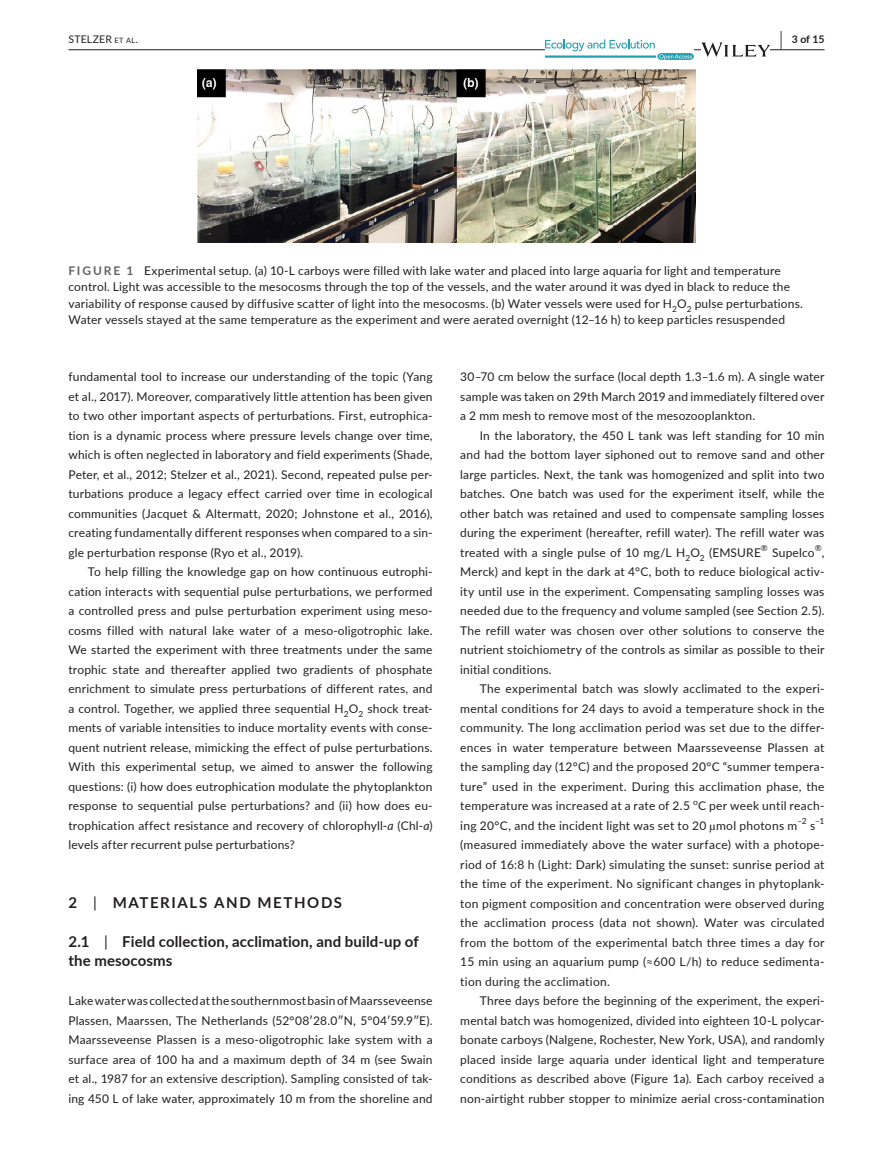
<style>
.page{position:relative;width:893px;height:1174px;background:#fff}
.page>*{position:absolute;margin:0;border:0;box-sizing:border-box;transform-origin:0 0}
.t1{font:700 15px/19.5px "Lato";letter-spacing:.01em;color:#231f20}
.t2{font:700 15px "Lato";letter-spacing:.11em;color:#231f20}
.t3{font:12px/19.5px "Lato";letter-spacing:.015em;color:#231f20;text-align:justify}
.t4{font:10.5px "Lato";letter-spacing:.015em;color:#231f20}
.t5{font:700 10.5px "Lato";color:#231f20}
.t6{font:8.4px "Lato";color:#231f20}
.s1{font-size:7.35px}
.s2{font-size:19.5px}
.s3{font-weight:700;color:#636366}
.s4{font-style:italic}
.s5{font-weight:400}
.s6{font-family:"STIX"}
</style>
<div class="page">
<hr style="left:68px;top:49px;width:756px;height:1px;background:#231f20">
<svg style="left:545px;top:39px;width:149px;height:21px"></svg>
<svg style="left:701px;top:42px;width:69px;height:15px"></svg>
<img style="left:198px;top:69px;width:497px;height:173px">
<p class="t4" style="left:68px;top:31px;width:71px">STELZER <span class="s1">et al</span>.</p>
<p class="t5" style="left:780px;top:31px;width:46px"><span class="s2">|</span> 3 of 15</p>
<p class="t3" style="left:68px;top:261px;width:736px;line-height:16.5px;text-align:left"><span class="s3">FIGURE 1</span> Experimental setup. (a) 10-L carboys were filled with lake water and placed into large aquaria for light and temperature control. Light was accessible to the mesocosms through the top of the vessels, and the water around it was dyed in black to reduce the variability of response caused by diffusive scatter of light into the mesocosms. (b) Water vessels were used for H<sub>2</sub>O<sub>2</sub> pulse perturbations.<br>Water vessels stayed at the same temperature as the experiment and were aerated overnight (12–16 h) to keep particles resuspended</p>
<p class="t3" style="left:68px;top:366px;width:366px">fundamental tool to increase our understanding of the topic (Yang et al., 2017). Moreover, comparatively little attention has been given to two other important aspects of perturbations. First, eutrophica&shy;tion is a dynamic process where pressure levels change over time, which is often neglected in laboratory and field experiments (Shade, Peter, et al., 2012; Stelzer et al., 2021). Second, repeated pulse per&shy;turbations produce a legacy effect carried over time in ecological communities (Jacquet &amp; Altermatt, 2020; Johnstone et al., 2016), creating fundamentally different responses when compared to a sin&shy;gle perturbation response (Ryo et al., 2019).</p>
<p class="t3" style="left:68px;top:561px;width:366px;text-indent:20px">To help filling the knowledge gap on how continuous eutrophi&shy;cation interacts with sequential pulse perturbations, we performed a controlled press and pulse perturbation experiment using meso&shy;cosms filled with natural lake water of a meso-oligotrophic lake.<br>We started the experiment with three treatments under the same trophic state and thereafter applied two gradients of phosphate enrichment to simulate press perturbations of different rates, and a control. Together, we applied three sequential H<sub>2</sub>O<sub>2</sub> shock treat&shy;ments of variable intensities to induce mortality events with conse&shy;quent nutrient release, mimicking the effect of pulse perturbations.<br>With this experimental setup, we aimed to answer the following questions: (i) how does eutrophication modulate the phytoplankton response to sequential pulse perturbations? and (ii) how does eu&shy;trophication affect resistance and recovery of chlorophyll-<span class="s4">a</span> (Chl-<span class="s4">a</span>) levels after recurrent pulse perturbations?</p>
<p class="t2" style="left:68px;top:891px;width:275px">2 <span class="s5">|</span> MATERIALS AND METHODS</p>
<p class="t1" style="left:68px;top:931px;width:352px">2.1 <span class="s5">|</span> Field collection, acclimation, and build-up of the mesocosms</p>
<p class="t3" style="left:68px;top:990px;width:366px">LakewaterwascollectedatthesouthernmostbasinofMaarsseveense Plassen, Maarssen, The Netherlands (52°08′28.0″N, 5°04′59.9″E).<br>Maarsseveense Plassen is a meso-oligotrophic lake system with a surface area of 100 ha and a maximum depth of 34 m (see Swain et al., 1987 for an extensive description). Sampling consisted of tak&shy;ing 450 L of lake water, approximately 10 m from the shoreline and</p>
<p class="t3" style="left:460px;top:366px;width:366px">30–70 cm below the surface (local depth 1.3–1.6 m). A single water sample was taken on 29th March 2019 and immediately filtered over a 2 mm mesh to remove most of the mesozooplankton.</p>
<p class="t3" style="left:460px;top:425px;width:366px;text-indent:20px">In the laboratory, the 450 L tank was left standing for 10 min and had the bottom layer siphoned out to remove sand and other large particles. Next, the tank was homogenized and split into two batches. One batch was used for the experiment itself, while the other batch was retained and used to compensate sampling losses during the experiment (hereafter, refill water). The refill water was treated with a single pulse of 10 mg/L H<sub>2</sub>O<sub>2</sub> (EMSURE</p>
<p class="t6" style="left:761px;top:542px;width:8px">®</p>
<p class="t3" style="left:772px;top:542px;width:44px">Supelco</p>
<p class="t6" style="left:815px;top:542px;width:8px">®</p>
<p class="t3" style="left:460px;top:542px;width:366px;text-indent:362px">, Merck) and kept in the dark at 4°C, both to reduce biological activ&shy;ity until use in the experiment. Compensating sampling losses was needed due to the frequency and volume sampled (see Section 2.5).<br>The refill water was chosen over other solutions to conserve the nutrient stoichiometry of the controls as similar as possible to their initial conditions.</p>
<p class="t3" style="left:460px;top:678px;width:366px;text-indent:20px">The experimental batch was slowly acclimated to the experi&shy;mental conditions for 24 days to avoid a temperature shock in the community. The long acclimation period was set due to the differ&shy;ences in water temperature between Maarsseveense Plassen at the sampling day (12°C) and the proposed 20°C “summer tempera&shy;ture” used in the experiment. During this acclimation phase, the temperature was increased at a rate of 2.5</p>
<p class="t6" style="left:693px;top:796px;width:6px">o</p>
<p class="t3" style="left:460px;top:795px;width:366px;text-indent:238px">C per week until reach&shy;ing 20°C, and the incident light was set to 20 <span class="s6">µ</span>mol photons m</p>
<p class="t6" style="left:797px;top:815px;width:11px">−2</p>
<p class="t6" style="left:815px;top:815px;width:11px">−1</p>
<p class="t3" style="left:460px;top:834px;width:366px">(measured immediately above the water surface) with a photope&shy;riod of 16:8 h (Light: Dark) simulating the sunset: sunrise period at the time of the experiment. No significant changes in phytoplank&shy;ton pigment composition and concentration were observed during the acclimation process (data not shown). Water was circulated from the bottom of the experimental batch three times a day for 15 min using an aquarium pump (≈600 L/h) to reduce sedimenta&shy;tion during the acclimation.</p>
<p class="t3" style="left:460px;top:990px;width:366px;text-indent:20px">Three days before the beginning of the experiment, the experi&shy;mental batch was homogenized, divided into eighteen 10-L polycar&shy;bonate carboys (Nalgene, Rochester, New York, USA), and randomly placed inside large aquaria under identical light and temperature conditions as described above (Figure 1a). Each carboy received a non-airtight rubber stopper to minimize aerial cross-contamination</p>
<p class="t3" style="left:810px;top:815px;width:7px">s</p>
</div>
